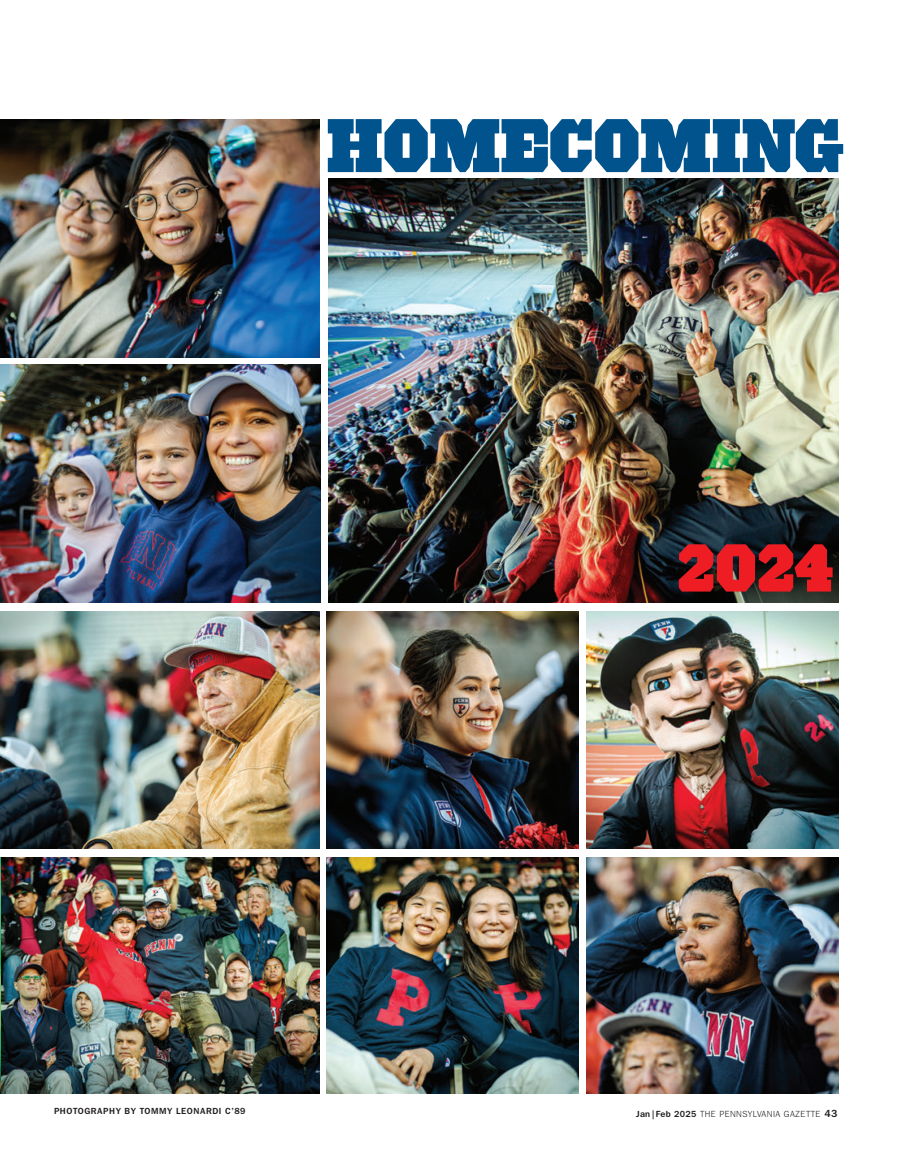
<style>
.page{position:relative;width:905px;height:1175px;background:#fff}
.page>*{position:absolute;margin:0;border:0;box-sizing:border-box;transform-origin:0 0}
.t1{font:69px "Knox Layers Background";color:#00538d;scale:.82 1}
.t2{font:61.5px "Knox Layers Background";color:#ee1d23;scale:.82 1}
.t3{font:9px "Tee Franklin";letter-spacing:.045em;color:#231f20}
.t4{font:700 9px "Tee Franklin";letter-spacing:.065em;color:#231f20}
.s1{font-weight:700}
.s2{font-weight:700;font-size:10.5px}
</style>
<div class="page">
<img style="left:0;top:365px;width:321px;height:237px">
<img style="left:586px;top:611px;width:252px;height:238px">
<img style="left:0;top:120px;width:320px;height:238px">
<img style="left:1px;top:858px;width:319px;height:236px">
<img style="left:326px;top:858px;width:252px;height:236px">
<img style="left:586px;top:858px;width:252px;height:236px">
<img style="left:0;top:611px;width:320px;height:237px">
<img style="left:326px;top:611px;width:252px;height:237px">
<img style="left:328px;top:179px;width:510px;height:423px">
<h1 class="t1" style="left:327px;top:108px;width:631px">HOMECOMING</h1>
<h2 class="t2" style="left:677px;top:534px;width:192px">2024</h2>
<p class="t4" style="left:54px;top:1108px;width:193px">PHOTOGRAPHY BY TOMMY LEONARDI C’89</p>
<p class="t3" style="left:636px;top:1110px;width:203px"><span class="s1">Jan | Feb 2025</span> THE PENNSYLVANIA GAZETTE <span class="s2">43</span></p>
</div>
